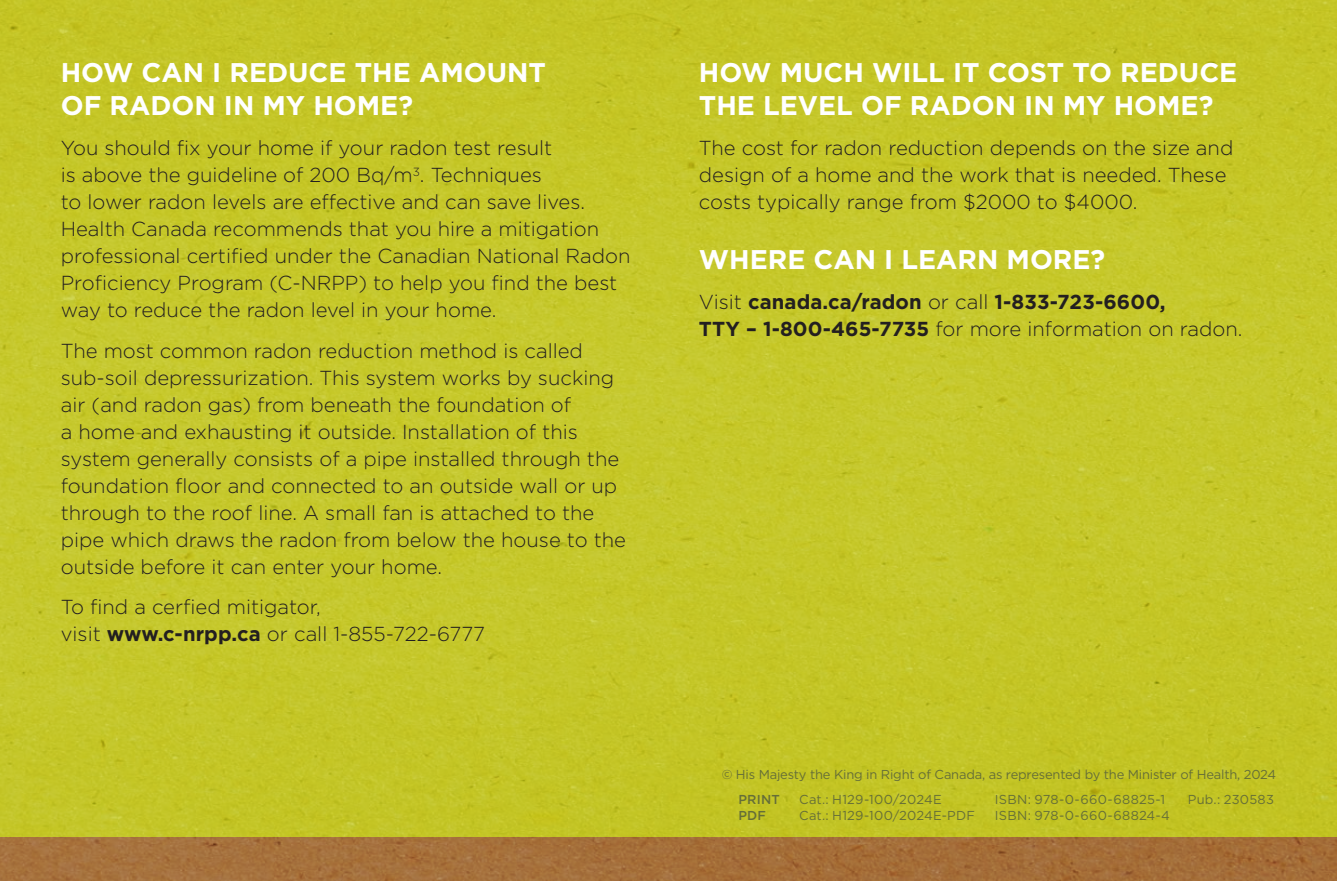
<style>
.page{position:relative;width:1337px;height:881px;background:#fff}
.page>*{position:absolute;margin:0;border:0;box-sizing:border-box;transform-origin:0 0}
.Title_white{font:700 27px/32.4px "Gotham";color:#fff}
.Text_-_black{font:300 20.25px/27px "Gotham";color:#231f20}
.Text_-_black-2{font:700 20.25px/27px "Gotham";letter-spacing:.005em;color:#231f20}
.Copyright{font:13.05px "Gotham";letter-spacing:-.015em;color:#656e38}
.Copyright-2{font:13.05px "Gotham";letter-spacing:.015em;color:#656e38}
.Copyright-3{font:13.05px "Gotham";letter-spacing:.02em;color:#656e38}
.Copyright-4{font:500 13.05px "Gotham";letter-spacing:.015em;color:#656e38}
.s1{font-weight:700}
.s2{font-weight:300}
</style>
<div class="page">
<img style="left:0;top:0;width:1336px;height:881px">
<p class="Title_white" style="left:61px;top:56px;width:487px">HOW CAN I REDUCE THE AMOUNT<br>OF RADON IN MY HOME?</p>
<p class="Text_-_black" style="left:61px;top:134px;width:571px">You should fix your home if your radon test result<br>is above the guideline of 200 Bq/m<sup>3</sup>. Techniques<br>to lower radon levels are effective and can save lives.<br>Health Canada recommends that you hire a mitigation professional certified under the Canadian National Radon Proficiency Program (C-NRPP) to help you find the best way to reduce the radon level in your home.</p>
<p class="Text_-_black" style="left:61px;top:337px;width:567px">The most common radon reduction method is called sub-soil depressurization. This system works by sucking air (and radon gas) from beneath the foundation of<br>a home and exhausting it outside. Installation of this system generally consists of a pipe installed through the foundation floor and connected to an outside wall or up through to the roof line. A small fan is attached to the pipe which draws the radon from below the house to the outside before it can enter your home.</p>
<p class="Text_-_black" style="left:61px;top:593px;width:426px">To find a cerfied mitigator,<br>visit <span class="s1">www.c-nrpp.ca</span> or call 1-855-722-6777</p>
<p class="Title_white" style="left:699px;top:56px;width:540px">HOW MUCH WILL IT COST TO REDUCE<br>THE LEVEL OF RADON IN MY HOME?</p>
<p class="Text_-_black" style="left:699px;top:134px;width:536px">The cost for radon reduction depends on the size and design of a home and the work that is needed. These costs typically range from $2000 to $4000.</p>
<p class="Title_white" style="left:699px;top:243px;width:408px">WHERE CAN I LEARN MORE?</p>
<p class="Text_-_black-2" style="left:699px;top:288px;width:545px"><span class="s2">Visit</span> canada.ca/radon <span class="s2">or call</span> 1-833-723-6600,<br>TTY – 1-800-465-7735 <span class="s2">for more information on radon.</span></p>
<p class="Copyright" style="left:721px;top:766px;width:556px">© His Majesty the King in Right of Canada, as represented by the Minister of Health, 2024</p>
<p class="Copyright-4" style="left:738px;top:791px;width:43px">PRINT</p>
<p class="Copyright-2" style="left:799px;top:791px;width:144px">Cat.: H129-100/2024E</p>
<p class="Copyright-3" style="left:995px;top:791px;width:172px">ISBN: 978-0-660-68825-1</p>
<p class="Copyright-2" style="left:1187px;top:791px;width:88px">Pub.: 230583</p>
<p class="Copyright-4" style="left:738px;top:807px;width:29px">PDF</p>
<p class="Copyright-2" style="left:799px;top:807px;width:177px">Cat.: H129-100/2024E-PDF</p>
<p class="Copyright-3" style="left:995px;top:807px;width:176px">ISBN: 978-0-660-68824-4</p>
</div>
